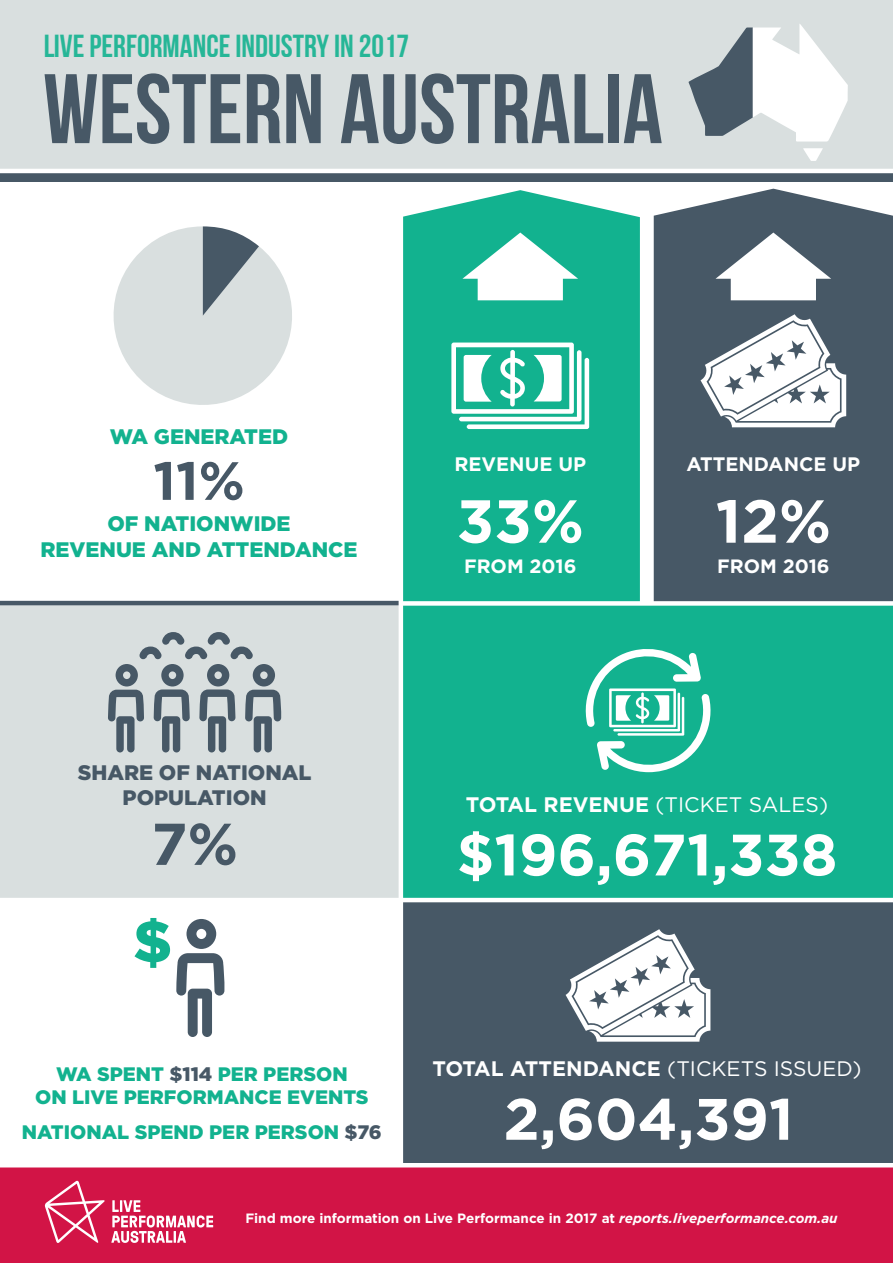
<style>
.page{position:relative;width:893px;height:1263px;background:#fff}
.page>*{position:absolute;margin:0;border:0;box-sizing:border-box;transform-origin:0 0}
.t1{font:98.4px "Bebas Neue";color:#475866}
.t2{font:700 60.6px "Gotham";color:#fff}
.t3{font:700 58.8px "Gotham";color:#475866}
.t4{font:700 58.35px "Gotham";color:#fff}
.t5{font:900 58.35px "Gotham";color:#12b28f}
.t6{font:700 53.85px "Gotham";color:#475866}
.t7{font:31.95px "Bebas Neue";color:#12b28f}
.t8{font:900 21px/25.2px "Gotham";color:#12b28f;text-align:center}
.t9{font:700 21px "Gotham";color:#fff}
.t10{font:900 21px/25.2px "Gotham";color:#475866;text-align:center}
.t11{font:21px "Gotham";color:#fff}
.t12{font:900 19.5px/23.4px "Gotham";color:#12b28f;text-align:center}
.t13{font:700 19.5px "Gotham";color:#fff}
.t14{font:700 19.35px "Gotham";color:#fff}
.t15{font:700 13.5px "Gotham";color:#fff}
.s1{color:#475866}
.s2{font-weight:700}
.s3{font-weight:400}
.s4{font-style:italic}
</style>
<div class="page">
<div style="left:0;top:1165px;width:893px;height:98px;background:#d21446"></div>
<svg style="left:45px;top:1181px;width:168px;height:62px"></svg>
<div style="left:0;top:0;width:893px;height:172px;background:#d9dfdf"></div>
<div style="left:0;top:603px;width:401px;height:297px;background:#d9dfdf"></div>
<div style="left:654px;top:189px;width:239px;height:412px;background:#475866"></div>
<div style="left:403px;top:190px;width:237px;height:411px;background:#12b28f"></div>
<svg style="left:108px;top:632px;width:173px;height:120px"></svg>
<div style="left:401px;top:603px;width:492px;height:297px;background:#12b28f"></div>
<div style="left:401px;top:900px;width:492px;height:265px;background:#475866"></div>
<div style="left:0;top:171px;width:893px;height:10px;background:#475866"></div>
<svg style="left:585px;top:649px;width:126px;height:123px"></svg>
<hr style="left:0;top:1163px;width:893px;height:4px;background:#fff">
<hr style="left:0;top:898px;width:893px;height:4px;background:#fff">
<hr style="left:0;top:601px;width:401px;height:4px;background:#475866">
<div style="left:401px;top:601px;width:492px;height:5px;background:#fff"></div>
<hr style="left:0;top:169px;width:893px;height:4px;background:#fff">
<svg style="left:803px;top:148px;width:20px;height:13px"></svg>
<svg style="left:688px;top:24px;width:160px;height:118px"></svg>
<hr style="left:399px;top:189px;width:4px;height:976px;background:#fff">
<svg style="left:566px;top:929px;width:144px;height:113px"></svg>
<svg style="left:113px;top:226px;width:179px;height:179px"></svg>
<svg style="left:176px;top:919px;width:49px;height:118px"></svg>
<svg style="left:451px;top:343px;width:138px;height:86px"></svg>
<svg style="left:700px;top:314px;width:146px;height:113px"></svg>
<svg style="left:715px;top:233px;width:116px;height:67px"></svg>
<svg style="left:462px;top:233px;width:116px;height:67px"></svg>
<h3 class="t7" style="left:43px;top:28px;width:368px">LIVE PERFORMANCE INDUSTRY IN 2017</h3>
<h1 class="t1" style="left:43px;top:55px;width:621px">WESTERN AUSTRALIA</h1>
<h3 class="t8" style="left:110px;top:424px;width:180px">WA GENERATED</h3>
<h3 class="t6" style="left:153px;top:445px;width:93px">11%</h3>
<h3 class="t8" style="left:40px;top:511px;width:319px">OF NATIONWIDE<br>REVENUE AND ATTENDANCE</h3>
<h3 class="t13" style="left:454px;top:451px;width:133px">REVENUE UP</h3>
<h2 class="t2" style="left:457px;top:481px;width:129px">33%</h2>
<h3 class="t14" style="left:464px;top:553px;width:114px">FROM 2016</h3>
<h3 class="t13" style="left:687px;top:451px;width:175px">ATTENDANCE UP</h3>
<h2 class="t2" style="left:716px;top:481px;width:117px">12%</h2>
<h3 class="t14" style="left:717px;top:553px;width:114px">FROM 2016</h3>
<h3 class="t10" style="left:78px;top:760px;width:235px">SHARE OF NATIONAL<br>POPULATION</h3>
<h3 class="t3" style="left:151px;top:805px;width:89px">7%</h3>
<h3 class="t5" style="left:133px;top:901px;width:40px">$</h3>
<h3 class="t12" style="left:35px;top:1062px;width:335px">WA SPENT <span class="s1">$114</span> PER PERSON<br>ON LIVE PERFORMANCE EVENTS</h3>
<h3 class="t12" style="left:22px;top:1120px;width:361px">NATIONAL SPEND PER PERSON <span class="s1">$76</span></h3>
<h3 class="t11" style="left:466px;top:791px;width:364px"><span class="s2">TOTAL REVENUE</span> (TICKET SALES)</h3>
<h3 class="t4" style="left:457px;top:816px;width:382px">$196,671,338</h3>
<h3 class="t9" style="left:432px;top:1054px;width:431px">TOTAL ATTENDANCE <span class="s3">(TICKETS ISSUED)</span></h3>
<h3 class="t4" style="left:503px;top:1080px;width:292px">2,604,391</h3>
<p class="t15" style="left:245px;top:1209px;width:594px">Find more information on Live Performance in 2017 at <span class="s4">reports.liveperformance.com.au</span></p>
</div>
